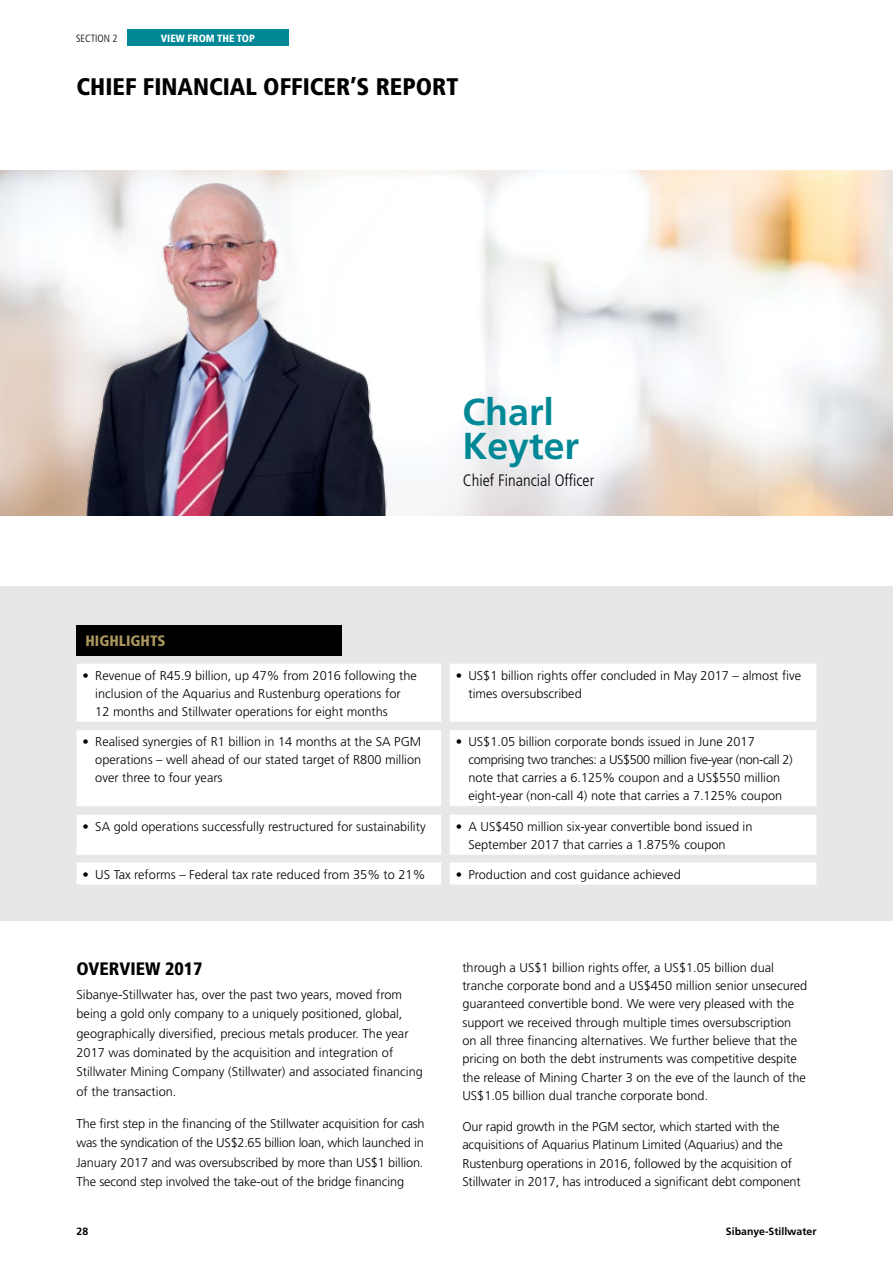
<style>
.page{position:relative;width:893px;height:1263px;background:#fff}
.page>*{position:absolute;margin:0;border:0;box-sizing:border-box;transform-origin:0 0}
.Body_copy{font:700 37.5px "Frutiger";color:#008896}
.Main_heading{font:900 condensed 24px "Frutiger";color:#000}
.Heading_1{font:900 condensed 18px "Frutiger";color:#000}
.Body_copy-2{font:300 condensed 16.5px "Frutiger";color:#000}
.Heading_2{font:900 condensed 15px "Frutiger";color:#aa975d}
.Body_copy-3{font:300 12.75px/18.3px "Frutiger";color:#000}
.t1{font:700 10.5px "Frutiger";color:#000}
.t2{font:900 condensed 10.5px "Frutiger";color:#fff}
.t3{font:300 condensed 10.5px "Frutiger";color:#000}
</style>
<div class="page">
<div style="left:127px;top:30px;width:162px;height:16px;background:#008896"></div>
<img style="left:0;top:170px;width:893px;height:345px">
<div style="left:0;top:586px;width:893px;height:335px;background:#e6e7e8"></div>
<svg style="left:77px;top:664px;width:739px;height:220px;background:#fbfcfc"></svg>
<img style="left:52px;top:175px;width:376px;height:340px">
<div style="left:77px;top:625px;width:265px;height:31px;background:#000"></div>
<p class="t3" style="left:76px;top:32px;width:43px">SECTION 2</p>
<p class="t2" style="left:161px;top:32px;width:96px">VIEW FROM THE TOP</p>
<p class="Main_heading" style="left:77px;top:72px;width:383px">CHIEF FINANCIAL OFFICER’S REPORT</p>
<p class="Body_copy" style="left:462px;top:390px;width:93px">Charl</p>
<p class="Body_copy" style="left:462px;top:424px;width:118px">Keyter</p>
<p class="Heading_2" style="left:86px;top:632px;width:82px">HIGHLIGHTS</p>
<p class="Body_copy-2" style="left:463px;top:471px;width:133px">Chief Financial Officer</p>
<p class="Body_copy-3" style="left:95px;top:666px;width:323px;text-indent:-13px">• Revenue of R45.9 billion, up 47% from 2016 following the inclusion of the Aquarius and Rustenburg operations for<br>12 months and Stillwater operations for eight months</p>
<p class="Body_copy-3" style="left:468px;top:666px;width:334px;text-indent:-13px">• US$1 billion rights offer concluded in May 2017 – almost five times oversubscribed</p>
<p class="Body_copy-3" style="left:95px;top:733px;width:327px;text-align:justify;text-indent:-13px">• Realised synergies of R1 billion in 14 months at the SA PGM operations – well ahead of our stated target of R800 million over three to four years</p>
<p class="Body_copy-3" style="left:468px;top:733px;width:326px;text-indent:-13px">• US$1.05 billion corporate bonds issued in June 2017 comprising two tranches: a US$500 million five-year (non-call 2) note that carries a 6.125% coupon and a US$550 million eight-year (non-call 4) note that carries a 7.125% coupon</p>
<p class="Body_copy-3" style="left:83px;top:817px;width:345px">• SA gold operations successfully restructured for sustainability</p>
<p class="Body_copy-3" style="left:468px;top:817px;width:286px;text-indent:-13px">• A US$450 million six-year convertible bond issued in<br>September 2017 that carries a 1.875% coupon</p>
<p class="Body_copy-3" style="left:83px;top:865px;width:344px">• US Tax reforms – Federal tax rate reduced from 35% to 21%</p>
<p class="Body_copy-3" style="left:456px;top:865px;width:227px">• Production and cost guidance achieved</p>
<p class="Heading_1" style="left:77px;top:958px;width:127px">OVERVIEW 2017</p>
<p class="Body_copy-3" style="left:77px;top:985px;width:348px;line-height:19.4px">Sibanye-Stillwater has, over the past two years, moved from being a gold only company to a uniquely positioned, global, geographically diversified, precious metals producer. The year 2017 was dominated by the acquisition and integration of Stillwater Mining Company (Stillwater) and associated financing of the transaction.</p>
<p class="Body_copy-3" style="left:77px;top:1114px;width:350px;line-height:19.4px;text-align:justify">The first step in the financing of the Stillwater acquisition for cash was the syndication of the US$2.65 billion loan, which launched in January 2017 and was oversubscribed by more than US$1 billion.<br>The second step involved the take-out of the bridge financing</p>
<p class="Body_copy-3" style="left:462px;top:958px;width:346px">through a US$1 billion rights offer, a US$1.05 billion dual tranche corporate bond and a US$450 million senior unsecured guaranteed convertible bond. We were very pleased with the support we received through multiple times oversubscription on all three financing alternatives. We further believe that the pricing on both the debt instruments was competitive despite the release of Mining Charter 3 on the eve of the launch of the US$1.05 billion dual tranche corporate bond.</p>
<p class="Body_copy-3" style="left:462px;top:1117px;width:340px">Our rapid growth in the PGM sector, which started with the acquisitions of Aquarius Platinum Limited (Aquarius) and the Rustenburg operations in 2016, followed by the acquisition of Stillwater in 2017, has introduced a significant debt component</p>
<p class="t1" style="left:77px;top:1225px;width:13px">28</p>
<p class="t1" style="left:726px;top:1225px;width:92px">Sibanye-Stillwater</p>
</div>
